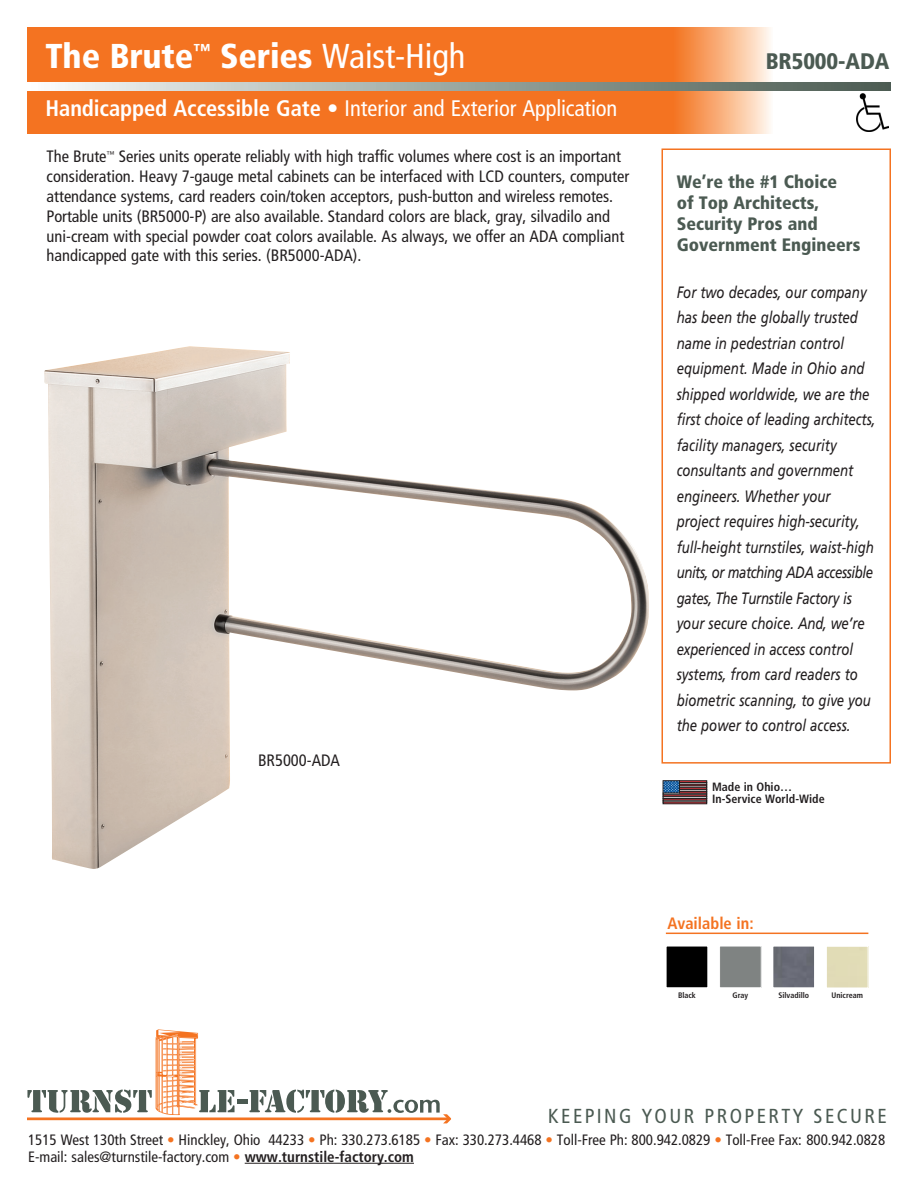
<style>
.page{position:relative;width:918px;height:1188px;background:#fff}
.page>*{position:absolute;margin:0;border:0;box-sizing:border-box;transform-origin:0 0}
.t1{font:900 condensed 34.5px "Frutiger";letter-spacing:-.005em;color:#fff}
.t2{font:condensed 22.5px "Frutiger";color:#fff}
.t3{font:900 condensed 22.5px "Frutiger";letter-spacing:-.005em;color:#4b5a52}
.t4{font:condensed 20.25px "Frutiger";letter-spacing:.12em;color:#4b5a52}
.t5{font:900 condensed 18px/21px "Frutiger";color:#4b5a52}
.t6{font:italic 16.5px/25.5px "Frutiger";color:#231f20;scale:.8 1}
.t7{font:condensed 16.5px/19.8px "Frutiger";color:#231f20}
.t8{font:700 condensed 16.5px "Frutiger";color:#f47321}
.t9{font:condensed 15px "Frutiger";color:#231f20}
.t10{font:700 condensed 12px "Frutiger";color:#231f20}
.t11{font:700 condensed 7.95px "Frutiger";color:#231f20}
.s1{font-weight:400}
.s2{font-weight:700}
.s3{color:#f47321}
</style>
<div class="page">
<div style="left:27px;top:27px;width:719px;height:107px;background:#f47321"></div>
<div style="left:673px;top:27px;width:100px;height:107px;background:linear-gradient(to right,#f4711a,#fff7ed)"></div>
<svg style="left:27px;top:83px;width:864px;height:7px;background:#9ea8a2"></svg>
<img style="left:44px;top:346px;width:605px;height:523px">
<img style="left:668px;top:948px;width:38px;height:38px">
<div style="left:719px;top:946px;width:42px;height:42px;border:1px solid #fff"></div>
<img style="left:775px;top:948px;width:38px;height:38px">
<div style="left:773px;top:946px;width:42px;height:42px;border:1px solid #fff"></div>
<div style="left:826px;top:946px;width:42px;height:42px;border:1px solid #fff"></div>
<hr style="left:666px;top:933px;width:202px;height:1px;background:#f47321">
<svg style="left:662px;top:780px;width:46px;height:25px"></svg>
<div style="left:663px;top:793px;width:44px;height:2px;background:#fff;border:1px solid #231f20"></div>
<div style="left:663px;top:795px;width:44px;height:2px;background:#ee3a41;border:1px solid #231f20"></div>
<hr style="left:663px;top:797px;width:44px;height:1px;background:#fff">
<div style="left:663px;top:798px;width:44px;height:2px;background:#ee3a41;border:1px solid #231f20"></div>
<div style="left:663px;top:800px;width:44px;height:2px;background:#fff;border:1px solid #231f20"></div>
<div style="left:663px;top:802px;width:44px;height:2px;background:#ee3a41;border:1px solid #231f20"></div>
<svg style="left:663px;top:781px;width:44px;height:12px"></svg>
<div style="left:662px;top:148px;width:229px;height:616px;border:2px solid #f47321"></div>
<img style="left:856px;top:93px;width:32px;height:38px">
<hr style="left:245px;top:1163px;width:169px;height:1px;background:#231f20">
<hr style="left:27px;top:1118px;width:421px;height:2px;background:#f47321">
<hr style="left:237px;top:1099px;width:11px;height:4px;background:#4b5a52">
<svg style="left:249px;top:1090px;width:202px;height:33px"></svg>
<svg style="left:27px;top:1029px;width:208px;height:86px"></svg>
<p class="t1" style="left:46px;top:35px;width:421px">The Brute<sup>™</sup> Series <span class="s1">Waist-High</span></p>
<p class="t3" style="left:766px;top:48px;width:125px">BR5000-ADA</p>
<p class="t2" style="left:46px;top:95px;width:573px"><span class="s2">Handicapped Accessible Gate •</span> Interior and Exterior Application</p>
<p class="t7" style="left:47px;top:147px;width:584px">The Brute<sup>™</sup> Series units operate reliably with high traffic volumes where cost is an important consideration. Heavy 7-gauge metal cabinets can be interfaced with LCD counters, computer attendance systems, card readers coin/token acceptors, push-button and wireless remotes.<br>Portable units (BR5000-P) are also available. Standard colors are black, gray, silvadilo and uni-cream with special powder coat colors available. As always, we offer an ADA compliant handicapped gate with this series. (BR5000-ADA).</p>
<p class="t5" style="left:677px;top:171px;width:162px">We’re the #1 Choice</p>
<p class="t5" style="left:677px;top:192px;width:144px">of Top Architects,</p>
<p class="t5" style="left:677px;top:213px;width:185px">Security Pros and<br>Government Engineers</p>
<p class="t6" style="left:677px;top:279px;width:250px">For two decades, our company has been the globally trusted name in pedestrian control equipment. Made in Ohio and shipped worldwide, we are the first choice of leading architects, facility managers, security</p>
<p class="t6" style="left:677px;top:458px;width:222px">consultants and government engineers. Whether your</p>
<p class="t6" style="left:677px;top:509px;width:248px">project requires high-security, full-height turnstiles, waist-high units, or matching ADA accessible gates, The Turnstile Factory is your secure choice. And, we’re</p>
<p class="t6" style="left:677px;top:636px;width:244px">experienced in access control systems, from card readers to biometric scanning, to give you the power to control access.</p>
<p class="t7" style="left:258px;top:750px;width:84px">BR5000-ADA</p>
<p class="t10" style="left:712px;top:779px;width:82px">Made in Ohio…</p>
<p class="t10" style="left:712px;top:791px;width:114px">In-Service World-Wide</p>
<p class="t8" style="left:667px;top:913px;width:88px">Available in:</p>
<p class="t11" style="left:678px;top:991px;width:19px">Black</p>
<p class="t11" style="left:732px;top:991px;width:17px">Gray</p>
<p class="t11" style="left:778px;top:991px;width:32px">Silvadillo</p>
<p class="t11" style="left:832px;top:991px;width:33px">Unicream</p>
<p class="t4" style="left:548px;top:1104px;width:340px">KEEPING YOUR PROPERTY SECURE</p>
<p class="t9" style="left:28px;top:1131px;width:859px">1515 West 130th Street <span class="s3">•</span> Hinckley, Ohio 44233 <span class="s3">•</span> Ph: 330.273.6185 <span class="s3">•</span> Fax: 330.273.4468 <span class="s3">•</span> Toll-Free Ph: 800.942.0829 <span class="s3">•</span> Toll-Free Fax: 800.942.0828</p>
<p class="t9" style="left:28px;top:1148px;width:387px">E-mail: sales@turnstile-factory.com <span class="s3">•</span> <span class="s2">www.turnstile-factory.com</span></p>
</div>
